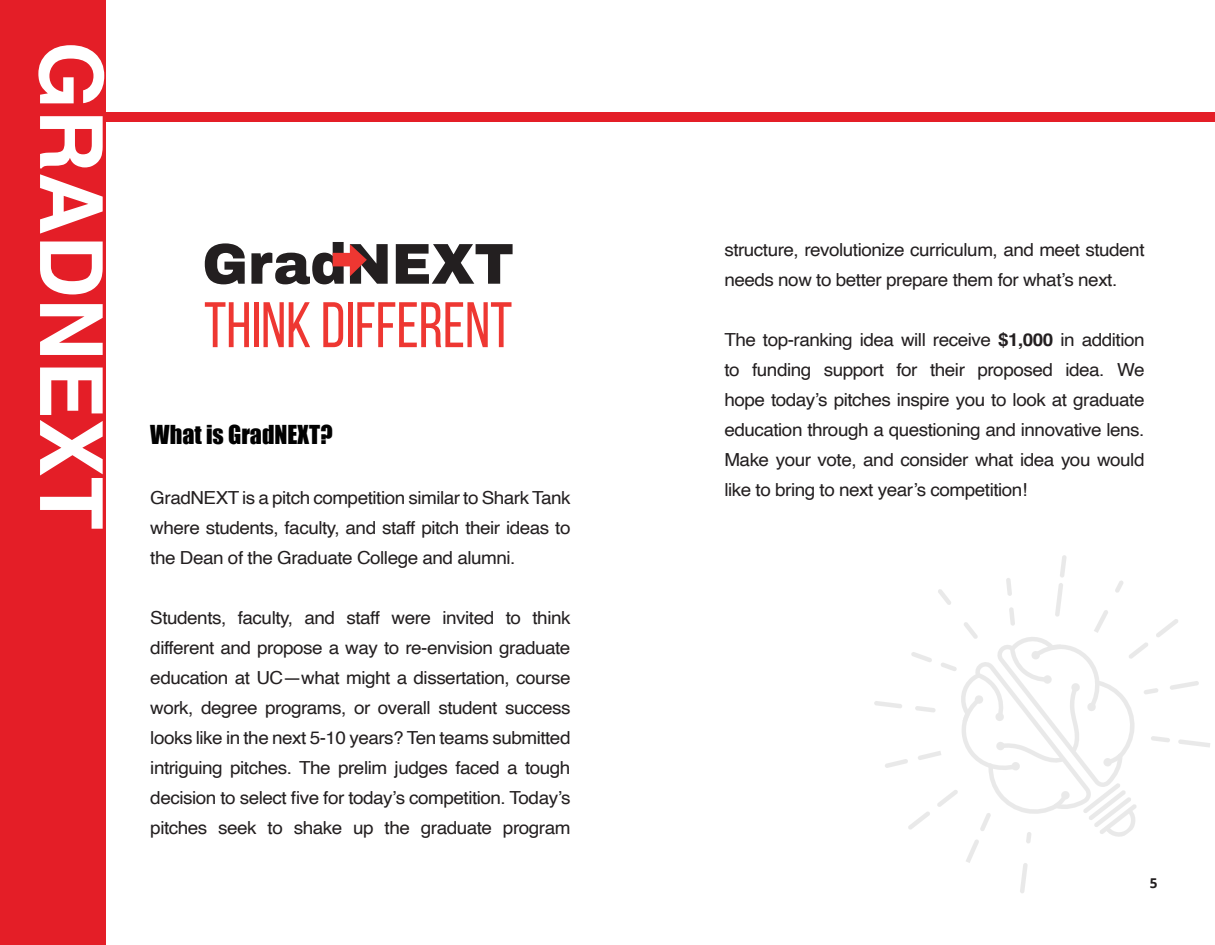
<style>
.page{position:relative;width:1215px;height:945px;background:#fff}
.page>*{position:absolute;margin:0;border:0;box-sizing:border-box;transform-origin:0 0}
.page_headers{font:700 87px "Helvetica";color:#fff}
.h3_schedule{font:24px "Impact";color:#010101}
.body{font:18px/30px "Helvetica";letter-spacing:-.025em;color:#231f20;text-align:justify;scale:1.05 1}
.t1{font:700 13.5px "Open Sans";color:#231f20}
.s1{font-weight:700}
</style>
<div class="page">
<div style="left:100px;top:113px;width:1115px;height:9px;background:#e41e27"></div>
<div style="left:0;top:0;width:105px;height:945px;background:#e41e27"></div>
<svg style="left:874px;top:555px;width:336px;height:338px"></svg>
<svg style="left:205px;top:243px;width:40px;height:41px"></svg>
<svg style="left:396px;top:244px;width:117px;height:40px"></svg>
<svg style="left:251px;top:242px;width:137px;height:42px"></svg>
<svg style="left:205px;top:302px;width:44px;height:45px"></svg>
<div style="left:254px;top:302px;width:5px;height:45px;background:#ee3732"></div>
<svg style="left:264px;top:302px;width:46px;height:45px"></svg>
<svg style="left:323px;top:302px;width:20px;height:45px"></svg>
<hr style="left:348px;top:302px;width:4px;height:45px;background:#ee3732">
<svg style="left:357px;top:302px;width:155px;height:45px"></svg>
<p class="page_headers" style="left:124px;top:42px;width:490px;rotate:90deg">GRADNEXT</p>
<p class="h3_schedule" style="left:150px;top:416px;width:184px">What is GradNEXT?</p>
<p class="body" style="left:150px;top:483px;width:402px">GradNEXT is a pitch competition similar to Shark Tank where students, faculty, and staff pitch their ideas to the Dean of the Graduate College and alumni.</p>
<p class="body" style="left:150px;top:603px;width:402px">Students, faculty, and staff were invited to think different and propose a way to re-envision graduate education at UC—what might a dissertation, course work, degree programs, or overall student success looks like in the next 5-10 years? Ten teams submitted intriguing pitches. The prelim judges faced a tough decision to select five for today’s competition. Today’s pitches seek to shake up the graduate program</p>
<p class="body" style="left:724px;top:235px;width:402px">structure, revolutionize curriculum, and meet student needs now to better prepare them for what’s next.</p>
<p class="body" style="left:724px;top:325px;width:402px">The top-ranking idea will receive <span class="s1">$1,000</span> in addition to funding support for their proposed idea. We hope today’s pitches inspire you to look at graduate education through a questioning and innovative lens.<br>Make your vote, and consider what idea you would like to bring to next year’s competition!</p>
<p class="t1" style="left:1150px;top:874px;width:9px">5</p>
</div>
